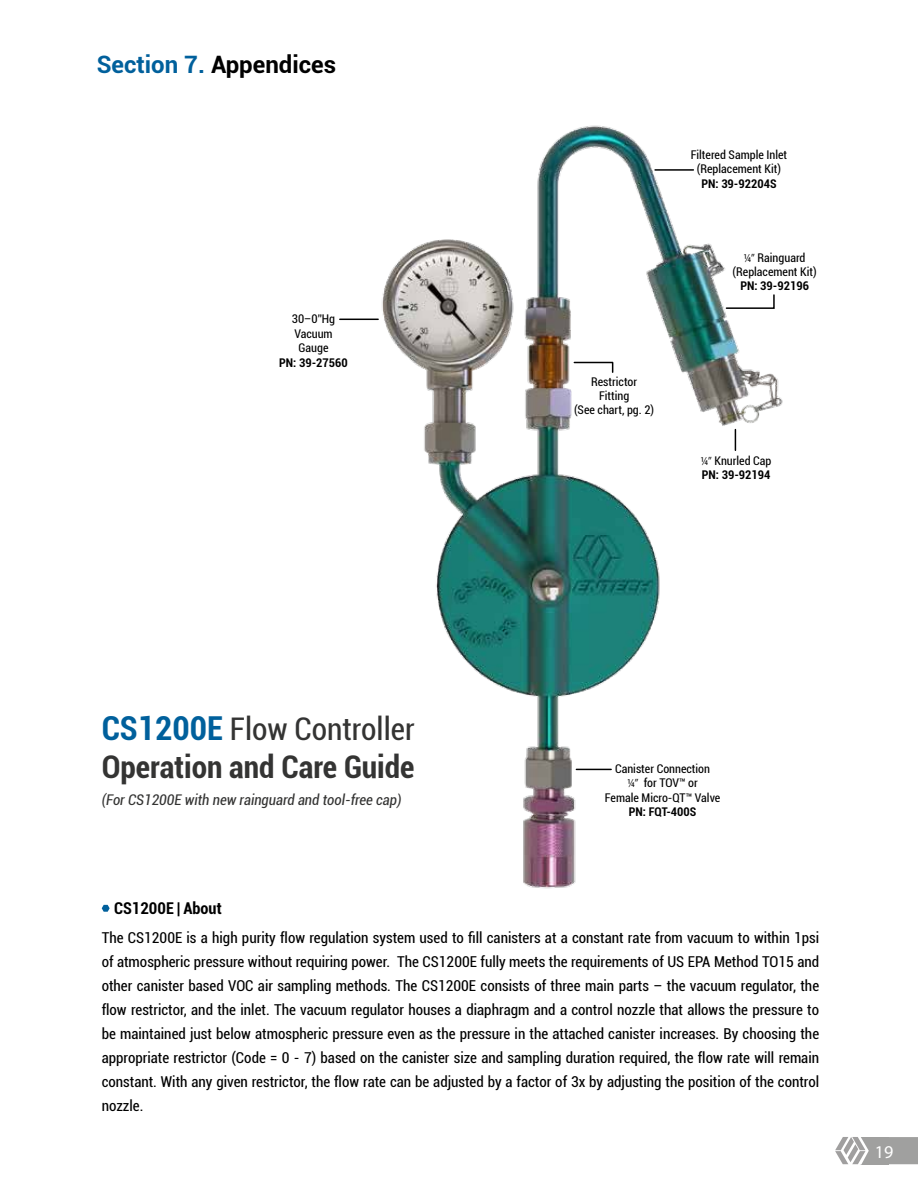
<style>
.page{position:relative;width:918px;height:1188px;background:#fff}
.page>*{position:absolute;margin:0;border:0;box-sizing:border-box;transform-origin:0 0}
.t1{font:700 condensed 31.2px/37.5px "Roboto";color:#343433}
.t2{font:700 24px "Roboto";color:#000}
.t3{font:18px "Myriad Pro";color:#fff}
.t4{font:700 condensed 16.35px "Roboto";color:#000}
.t5{font:condensed 15px/24px "Roboto";color:#000;text-align:justify}
.t6{font:italic condensed 14.7px "Roboto";color:#343433}
.t7{font:condensed 12px/14.4px "Roboto";color:#000;text-align:center}
.t8{font:700 condensed 12px/14.4px "Roboto";color:#000}
.s1{color:#00609c}
.s2{font-family:"Myriad Pro"}
.s3{font-family:"Myriad Pro";font-weight:400}
.s4{font-weight:400}
.s5{font-size:33px;color:#00609c}
</style>
<div class="page">
<svg style="left:835px;top:1137px;width:83px;height:28px;background:#b1b0b0"></svg>
<svg style="left:102px;top:905px;width:8px;height:7px"></svg>
<img style="left:339px;top:125px;width:444px;height:764px">
<h2 class="t2" style="left:97px;top:48px;width:241px"><span class="s1">Section 7.</span> Appendices</h2>
<p class="t7" style="left:292px;top:312px;width:45px">30–0”Hg<br>Vacuum<br>Gauge</p>
<p class="t8" style="left:279px;top:355px;width:70px">PN: 39-27560</p>
<p class="t7" style="left:574px;top:374px;width:82px">Restrictor<br>Fitting<br>(See chart, pg. 2)</p>
<p class="t7" style="left:691px;top:147px;width:98px">Filtered Sample Inlet (Replacement Kit)</p>
<p class="t8" style="left:701px;top:176px;width:77px">PN: 39-92204S</p>
<p class="t7" style="left:733px;top:250px;width:86px"><span class="s2">1/4”</span> Rainguard (Replacement Kit)</p>
<p class="t8" style="left:740px;top:278px;width:70px">PN: 39-92196</p>
<p class="t8" style="left:701px;top:453px;width:72px"><span class="s3">1/4”</span> <span class="s4">Knurled Cap<br></span>PN: 39-92194</p>
<h1 class="t1" style="left:102px;top:709px;width:314px"><span class="s5">CS1200E</span> <span class="s4">Flow Controller<br></span>Operation and Care Guide</h1>
<p class="t6" style="left:102px;top:790px;width:301px">(For CS1200E with new rainguard and tool-free cap)</p>
<p class="t4" style="left:114px;top:897px;width:109px">CS1200E | About</p>
<p class="t7" style="left:605px;top:761px;width:117px">Canister Connection<br><span class="s2">1/4”</span> for TOV™ or<br>Female Micro-QT™ Valve</p>
<p class="t8" style="left:629px;top:804px;width:69px">PN: FQT-400S</p>
<p class="t5" style="left:102px;top:925px;width:719px">The CS1200E is a high purity flow regulation system used to fill canisters at a constant rate from vacuum to within 1psi of atmospheric pressure without requiring power. The CS1200E fully meets the requirements of US EPA Method TO15 and other canister based VOC air sampling methods. The CS1200E consists of three main parts – the vacuum regulator, the flow restrictor, and the inlet. The vacuum regulator houses a diaphragm and a control nozzle that allows the pressure to be maintained just below atmospheric pressure even as the pressure in the attached canister increases. By choosing the appropriate restrictor (Code = 0 - 7) based on the canister size and sampling duration required, the flow rate will remain constant. With any given restrictor, the flow rate can be adjusted by a factor of 3x by adjusting the position of the control nozzle.</p>
<p class="t3" style="left:875px;top:1141px;width:20px">19</p>
</div>
